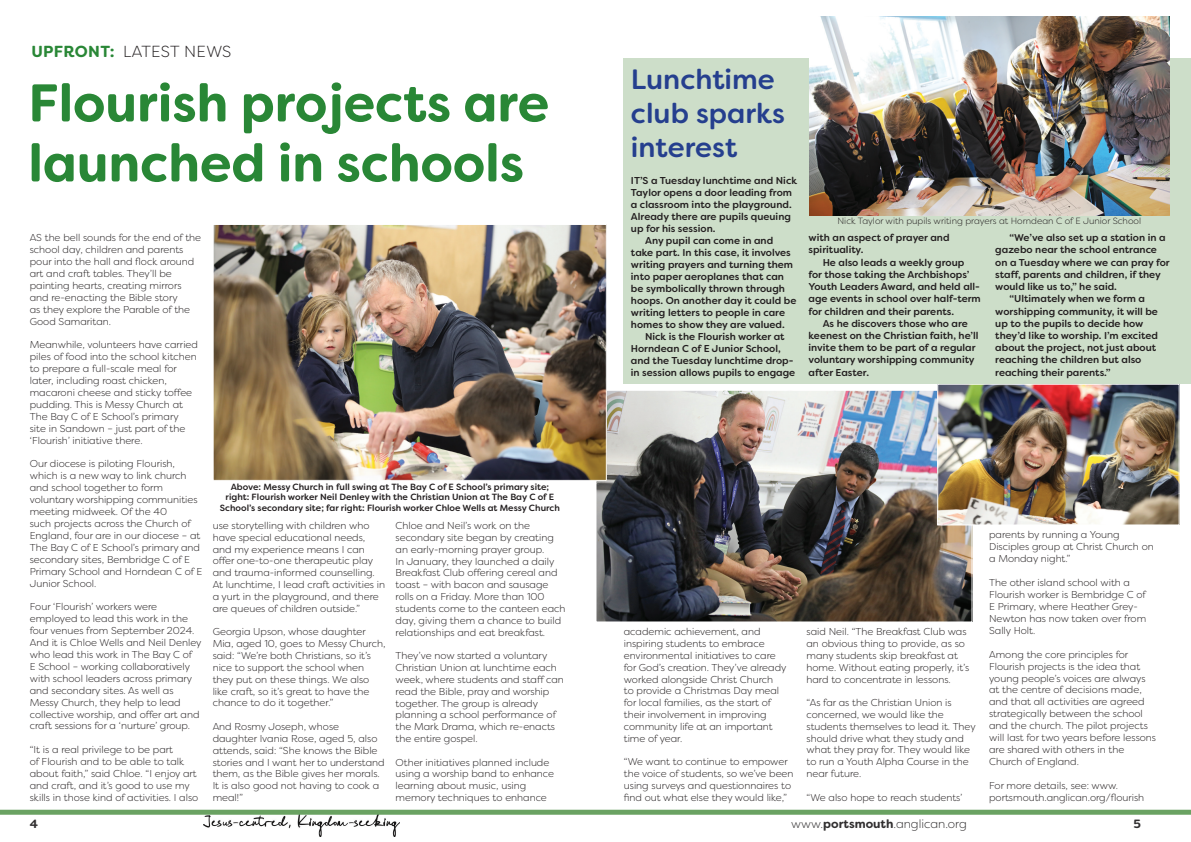
<style>
.page{position:relative;width:1191px;height:842px;background:#fff}
.page>*{position:absolute;margin:0;border:0;box-sizing:border-box;transform-origin:0 0}
.t1{font:700 53px/60px "Filson Soft";color:#298736}
.t2{font:500 28px/33.6px "Filson Soft";color:#253f8e}
.t3{font:300 16px "Filson Soft";letter-spacing:.02em;color:#231f20}
.t4{font:300 12px "Filson Soft";color:#312f30}
.t5{font:700 12px "Filson Soft";color:#312f30}
.t6{font:300 10px/11.8px "Filson Soft";color:#231f20}
.t7{font:500 10px/12.2px "Filson Soft";color:#231f20}
.t8{font:500 9px/10.8px "Filson Soft";color:#231f20;text-align:center}
.t9{font:300 9px "Filson Soft";color:#231f20}
.s1{font-weight:700;color:#298736}
.s2{font-weight:700}
</style>
<div class="page">
<img style="left:203px;top:815px;width:196px;height:22px">
<img style="left:597px;top:392px;width:373px;height:228px">
<div style="left:595px;top:390px;width:377px;height:232px;border:1px solid #fff"></div>
<img style="left:939px;top:386px;width:238px;height:137px">
<div style="left:937px;top:384px;width:242px;height:141px;border:1px solid #fff"></div>
<div style="left:624px;top:58px;width:567px;height:326px;background:#cddec9"></div>
<div style="left:0;top:810px;width:1191px;height:5px;background:#6aa262"></div>
<img style="left:215px;top:226px;width:390px;height:253px">
<div style="left:213px;top:224px;width:394px;height:257px;border:1px solid #fff"></div>
<img style="left:809px;top:16px;width:360px;height:199px">
<h3 class="t3" style="left:31px;top:41px;width:202px"><span class="s1">UPFRONT:</span> LATEST NEWS</h3>
<h1 class="t1" style="left:28px;top:73px;width:522px">Flourish projects are launched in schools</h1>
<p class="t6" style="left:30px;top:232px;width:173px">AS the bell sounds for the end of the school day, children and parents pour into the hall and flock around art and craft tables. They’ll be painting hearts, creating mirrors and re-enacting the Bible story<br>as they explore the Parable of the<br>Good Samaritan.</p>
<p class="t6" style="left:30px;top:339px;width:170px">Meanwhile, volunteers have carried piles of food into the school kitchen to prepare a full-scale meal for later, including roast chicken, macaroni cheese and sticky toffee pudding. This is Messy Church at<br>The Bay C of E School’s primary<br>site in Sandown – just part of the ‘Flourish’ initiative there.</p>
<p class="t6" style="left:30px;top:458px;width:174px">Our diocese is piloting Flourish, which is a new way to link church and school together to form voluntary worshipping communities meeting midweek. Of the 40<br>such projects across the Church of<br>England, four are in our diocese – at<br>The Bay C of E School’s primary and secondary sites, Bembridge C of E<br>Primary School and Horndean C of E<br>Junior School.</p>
<p class="t6" style="left:30px;top:601px;width:173px">Four ‘Flourish’ workers were employed to lead this work in the four venues from September 2024.<br>And it is Chloe Wells and Neil Denley who lead this work in The Bay C of<br>E School – working collaboratively with school leaders across primary and secondary sites. As well as Messy Church, they help to lead collective worship, and offer art and craft sessions for a ‘nurture’ group.</p>
<p class="t6" style="left:30px;top:744px;width:170px">“It is a real privilege to be part<br>of Flourish and to be able to talk about faith,” said Chloe. “I enjoy art and craft, and it’s good to use my skills in those kind of activities. I also</p>
<p class="t8" style="left:220px;top:481px;width:341px">Above: Messy Church in full swing at The Bay C of E School’s primary site; right: Flourish worker Neil Denley with the Christian Union at The Bay C of E<br>School’s secondary site; far right: Flourish worker Chloe Wells at Messy Church</p>
<p class="t6" style="left:213px;top:519px;width:174px">use storytelling with children who have special educational needs, and my experience means I can offer one-to-one therapeutic play and trauma-informed counselling.<br>At lunchtime, I lead craft activities in a yurt in the playground, and there are queues of children outside.”</p>
<p class="t6" style="left:213px;top:626px;width:174px">Georgia Upson, whose daughter<br>Mia, aged 10, goes to Messy Church, said: “We’re both Christians, so it’s nice to support the school when they put on these things. We also like craft, so it’s great to have the chance to do it together.”</p>
<p class="t6" style="left:213px;top:720px;width:173px">And Rosmy Joseph, whose daughter Ivania Rose, aged 5, also attends, said: “She knows the Bible stories and I want her to understand them, as the Bible gives her morals.<br>It is also good not having to cook a meal!”</p>
<p class="t6" style="left:395px;top:519px;width:171px">Chloe and Neil’s work on the secondary site began by creating an early-morning prayer group.<br>In January, they launched a daily<br>Breakfast Club offering cereal and toast – with bacon and sausage rolls on a Friday. More than 100 students come to the canteen each day, giving them a chance to build relationships and eat breakfast.</p>
<p class="t6" style="left:395px;top:650px;width:170px">They’ve now started a voluntary<br>Christian Union at lunchtime each week, where students and staff can read the Bible, pray and worship together. The group is already planning a school performance of the Mark Drama, which re-enacts the entire gospel.</p>
<p class="t6" style="left:395px;top:756px;width:160px">Other initiatives planned include using a worship band to enhance learning about music, using memory techniques to enhance</p>
<h2 class="t2" style="left:631px;top:63px;width:155px">Lunchtime club sparks interest</h2>
<p class="t7" style="left:631px;top:174px;width:168px">IT’S a Tuesday lunchtime and Nick</p>
<p class="t7" style="left:631px;top:186px;width:163px">Taylor opens a door leading from</p>
<p class="t7" style="left:631px;top:198px;width:162px">a classroom into the playground.</p>
<p class="t7" style="left:631px;top:210px;width:161px">Already there are pupils queuing</p>
<p class="t7" style="left:631px;top:222px;width:86px">up for his session.</p>
<p class="t7" style="left:645px;top:234px;width:130px">Any pupil can come in and</p>
<p class="t7" style="left:631px;top:246px;width:161px">take part. In this case, it involves</p>
<p class="t7" style="left:631px;top:258px;width:164px">writing prayers and turning them</p>
<p class="t7" style="left:631px;top:270px;width:154px">into paper aeroplanes that can</p>
<p class="t7" style="left:631px;top:282px;width:156px">be symbolically thrown through</p>
<p class="t7" style="left:631px;top:294px;width:167px">hoops. On another day it could be</p>
<p class="t7" style="left:631px;top:306px;width:156px">writing letters to people in care</p>
<p class="t7" style="left:631px;top:318px;width:155px">homes to show they are valued.</p>
<p class="t7" style="left:645px;top:330px;width:141px">Nick is the Flourish worker at</p>
<p class="t7" style="left:631px;top:342px;width:151px">Horndean C of E Junior School,</p>
<p class="t7" style="left:631px;top:354px;width:164px">and the Tuesday lunchtime drop-</p>
<p class="t7" style="left:631px;top:366px;width:166px">in session allows pupils to engage</p>
<p class="t9" style="left:837px;top:216px;width:305px">Nick Taylor with pupils writing prayers at Horndean C of E Junior School</p>
<p class="t7" style="left:808px;top:231px;width:143px">with an aspect of prayer and spirituality.</p>
<p class="t7" style="left:808px;top:256px;width:174px;text-indent:14px">He also leads a weekly group<br>for those taking the Archbishops’<br>Youth Leaders Award, and held all&shy;age events in school over half-term for children and their parents.</p>
<p class="t7" style="left:808px;top:317px;width:171px;text-indent:14px">As he discovers those who are keenest on the Christian faith, he’ll invite them to be part of a regular voluntary worshipping community after Easter.</p>
<p class="t7" style="left:1009px;top:232px;width:158px">“We’ve also set up a station in a</p>
<p class="t7" style="left:995px;top:244px;width:163px">gazebo near the school entrance</p>
<p class="t7" style="left:995px;top:256px;width:176px">on a Tuesday where we can pray for</p>
<p class="t7" style="left:995px;top:268px;width:167px">staff, parents and children, if they</p>
<p class="t7" style="left:995px;top:280px;width:123px">would like us to,” he said.</p>
<p class="t7" style="left:1009px;top:293px;width:137px">“Ultimately when we form a</p>
<p class="t7" style="left:995px;top:305px;width:164px">worshipping community, it will be</p>
<p class="t7" style="left:995px;top:317px;width:150px">up to the pupils to decide how</p>
<p class="t7" style="left:995px;top:329px;width:164px">they’d like to worship. I’m excited</p>
<p class="t7" style="left:995px;top:342px;width:162px">about the project, not just about</p>
<p class="t7" style="left:995px;top:354px;width:148px">reaching the children but also</p>
<p class="t7" style="left:995px;top:366px;width:117px">reaching their parents.”</p>
<p class="t6" style="left:624px;top:626px;width:164px">academic achievement, and inspiring students to embrace environmental initiatives to care for God’s creation. They’ve already worked alongside Christ Church<br>to provide a Christmas Day meal for local families, as the start of their involvement in improving community life at an important time of year.</p>
<p class="t6" style="left:624px;top:756px;width:171px">“We want to continue to empower the voice of students, so we’ve been using surveys and questionnaires to find out what else they would like,”</p>
<p class="t6" style="left:806px;top:626px;width:164px">said Neil. “The Breakfast Club was an obvious thing to provide, as so many students skip breakfast at home. Without eating properly, it’s hard to concentrate in lessons.</p>
<p class="t6" style="left:806px;top:697px;width:171px">“As far as the Christian Union is concerned, we would like the students themselves to lead it. They should drive what they study and what they pray for. They would like to run a Youth Alpha Course in the near future.</p>
<p class="t6" style="left:806px;top:791px;width:157px">“We also hope to reach students’</p>
<p class="t6" style="left:989px;top:529px;width:166px">parents by running a Young<br>Disciples group at Christ Church on a Monday night.”</p>
<p class="t6" style="left:989px;top:577px;width:159px">The other island school with a<br>Flourish worker is Bembridge C of<br>E Primary, where Heather Grey-<br>Newton has now taken over from<br>Sally Holt.</p>
<p class="t6" style="left:989px;top:648px;width:168px">Among the core principles for<br>Flourish projects is the idea that young people’s voices are always at the centre of decisions made, and that all activities are agreed strategically between the school and the church. The pilot projects will last for two years before lessons are shared with others in the<br>Church of England.</p>
<p class="t6" style="left:989px;top:779px;width:157px">For more details, see: www. portsmouth.anglican.org/flourish</p>
<p class="t5" style="left:30px;top:816px;width:10px">4</p>
<p class="t4" style="left:791px;top:816px;width:177px">www.<span class="s2">portsmouth</span>.anglican.org</p>
<p class="t5" style="left:1133px;top:816px;width:9px">5</p>
</div>
